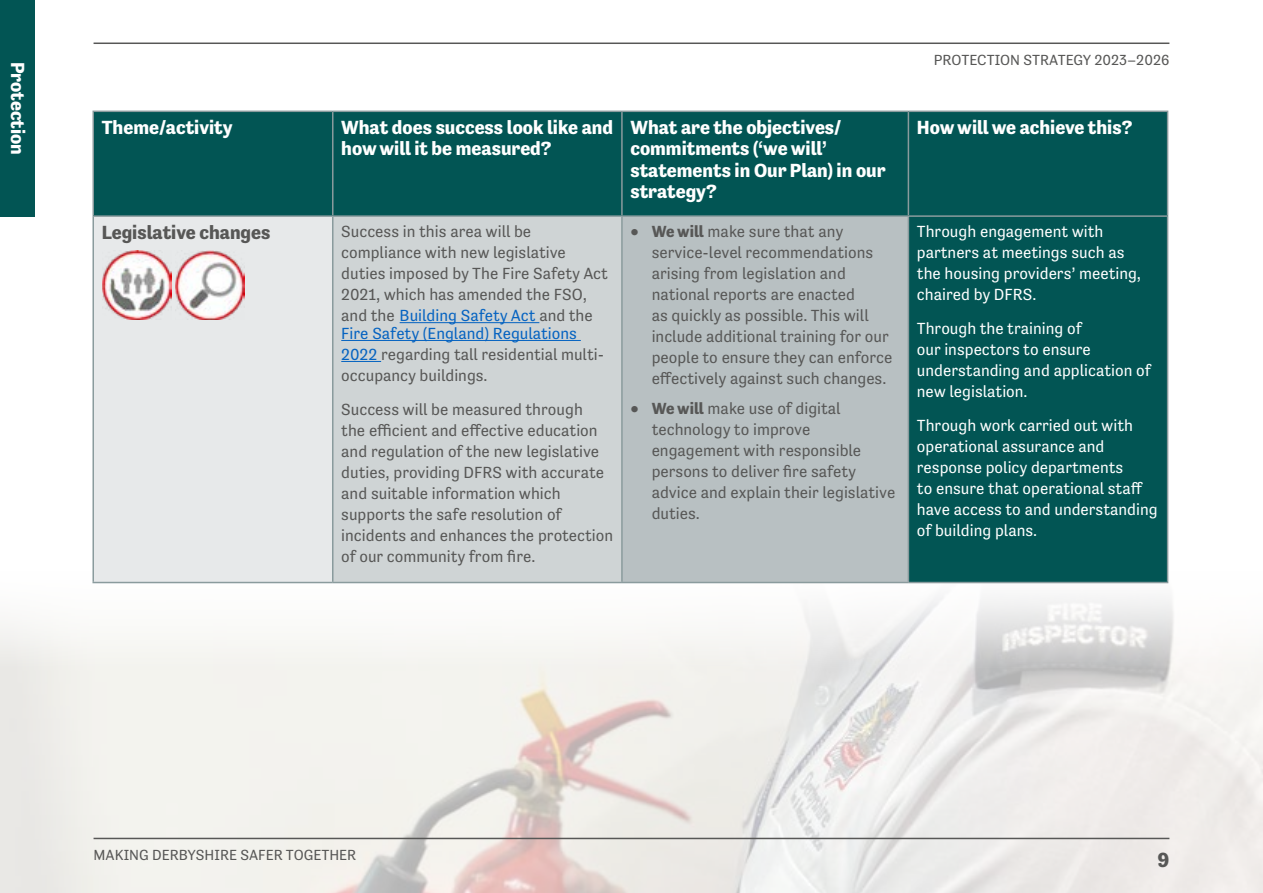
<style>
.page{position:relative;width:1263px;height:893px;background:#fff}
.page>*{position:absolute;margin:0;border:0;box-sizing:border-box;transform-origin:0 0}
.t1{font:700 21px "Tenso";color:#575756}
.t2{font:700 19.5px/21px "Tenso";color:#fff}
.t3{font:700 19.5px "Tenso";color:#575756}
.t4{font:16.5px/21px "Tenso";color:#575756}
.t5{font:16.5px/21px "Tenso";color:#fff}
.t6{font:15px "Tenso";color:#575756}
.s1{color:#0563c1}
.s2{font-weight:700}
</style>
<div class="page">
<img style="left:0;top:668px;width:1262px;height:225px">
<hr style="left:94px;top:838px;width:1075px;height:1px;background:#575756">
<hr style="left:94px;top:43px;width:1075px;height:1px;background:#575756">
<div style="left:0;top:0;width:34px;height:217px;background:#025554"></div>
<svg style="left:0;top:489px;width:1262px;height:179px"></svg>
<div style="left:908px;top:216px;width:259px;height:366px;background:#025554"></div>
<div style="left:93px;top:216px;width:240px;height:366px;background:#e7e9ea"></div>
<div style="left:333px;top:216px;width:289px;height:366px;background:#cfd4d5"></div>
<div style="left:622px;top:216px;width:286px;height:366px;background:#b8c0c2"></div>
<div style="left:93px;top:111px;width:240px;height:105px;background:#025554"></div>
<div style="left:333px;top:111px;width:289px;height:105px;background:#025554"></div>
<div style="left:622px;top:111px;width:286px;height:105px;background:#025554"></div>
<div style="left:908px;top:111px;width:259px;height:105px;background:#025554"></div>
<hr style="left:92px;top:111px;width:241px;height:1px;background:#8a9b9d">
<hr style="left:92px;top:112px;width:2px;height:103px;background:#8a9b9d">
<hr style="left:333px;top:111px;width:289px;height:1px;background:#8a9b9d">
<hr style="left:332px;top:112px;width:1px;height:103px;background:#8a9b9d">
<hr style="left:622px;top:111px;width:286px;height:1px;background:#8a9b9d">
<hr style="left:621px;top:112px;width:2px;height:103px;background:#8a9b9d">
<hr style="left:908px;top:111px;width:260px;height:1px;background:#8a9b9d">
<hr style="left:908px;top:112px;width:1px;height:103px;background:#8a9b9d">
<hr style="left:1167px;top:112px;width:1px;height:103px;background:#8a9b9d">
<hr style="left:92px;top:215px;width:241px;height:2px;background:#8a9b9d">
<hr style="left:92px;top:217px;width:2px;height:365px;background:#8a9b9d">
<hr style="left:333px;top:215px;width:289px;height:2px;background:#8a9b9d">
<hr style="left:332px;top:217px;width:1px;height:365px;background:#8a9b9d">
<hr style="left:622px;top:215px;width:286px;height:2px;background:#8a9b9d">
<hr style="left:621px;top:217px;width:2px;height:365px;background:#8a9b9d">
<hr style="left:908px;top:215px;width:260px;height:2px;background:#8a9b9d">
<hr style="left:908px;top:217px;width:1px;height:365px;background:#8a9b9d">
<hr style="left:1167px;top:217px;width:1px;height:365px;background:#8a9b9d">
<hr style="left:92px;top:582px;width:241px;height:1px;background:#8a9b9d">
<hr style="left:333px;top:582px;width:289px;height:1px;background:#8a9b9d">
<hr style="left:622px;top:582px;width:286px;height:1px;background:#8a9b9d">
<hr style="left:908px;top:582px;width:260px;height:1px;background:#8a9b9d">
<hr style="left:400px;top:322px;width:139px;height:1px;background:#0563c1">
<hr style="left:341px;top:340px;width:240px;height:1px;background:#0563c1">
<hr style="left:341px;top:361px;width:40px;height:1px;background:#0563c1">
<img style="left:102px;top:251px;width:69px;height:69px">
<img style="left:175px;top:251px;width:69px;height:69px">
<p class="t2" style="left:28px;top:62px;width:95px;rotate:90deg">Protection</p>
<p class="t6" style="left:934px;top:52px;width:237px">PROTECTION STRATEGY 2023–2026</p>
<p class="t2" style="left:102px;top:117px;width:132px">Theme/activity</p>
<p class="t2" style="left:341px;top:117px;width:273px">What does success look like and how will it be measured?</p>
<p class="t2" style="left:630px;top:117px;width:257px">What are the objectives/ commitments (‘we will’ statements in Our Plan) in our strategy?</p>
<p class="t2" style="left:917px;top:117px;width:217px">How will we achieve this?</p>
<p class="t3" style="left:102px;top:222px;width:170px">Legislative changes</p>
<p class="t4" style="left:341px;top:221px;width:268px">Success in this area will be compliance with new legislative duties imposed by The Fire Safety Act<br>2021, which has amended the FSO, and the <span class="s1">Building Safety Act</span> and the</p>
<p class="t4" style="left:341px;top:323px;width:264px"><span class="s1">Fire Safety (England) Regulations<br>2022</span> regarding tall residential multi&shy;occupancy buildings.</p>
<p class="t4" style="left:341px;top:398px;width:273px">Success will be measured through<br>the efcient and efective education and regulation of the new legislative duties, providing DFRS with accurate and suitable information which supports the safe resolution of incidents and enhances the protection of our community from fre.</p>
<p class="t4" style="left:652px;top:221px;width:242px;text-indent:-21px"><span class="s2">• We will</span> make sure that any service-level recommendations arising from legislation and national reports are enacted<br>as quickly as possible. This will include additional training for our people to ensure they can enforce efectively against such changes.</p>
<p class="t4" style="left:652px;top:397px;width:245px;text-indent:-21px"><span class="s2">• We will</span> make use of digital technology to improve engagement with responsible persons to deliver fre safety advice and explain their legislative duties.</p>
<p class="t5" style="left:917px;top:221px;width:226px">Through engagement with partners at meetings such as the housing providers’ meeting, chaired by DFRS.</p>
<p class="t5" style="left:917px;top:318px;width:236px">Through the training of<br>our inspectors to ensure understanding and application of new legislation.</p>
<p class="t5" style="left:917px;top:414px;width:242px">Through work carried out with operational assurance and response policy departments<br>to ensure that operational staf have access to and understanding of building plans.</p>
<p class="t6" style="left:94px;top:846px;width:264px">MAKING DERBYSHIRE SAFER TOGETHER</p>
<p class="t1" style="left:1157px;top:848px;width:13px">9</p>
</div>
